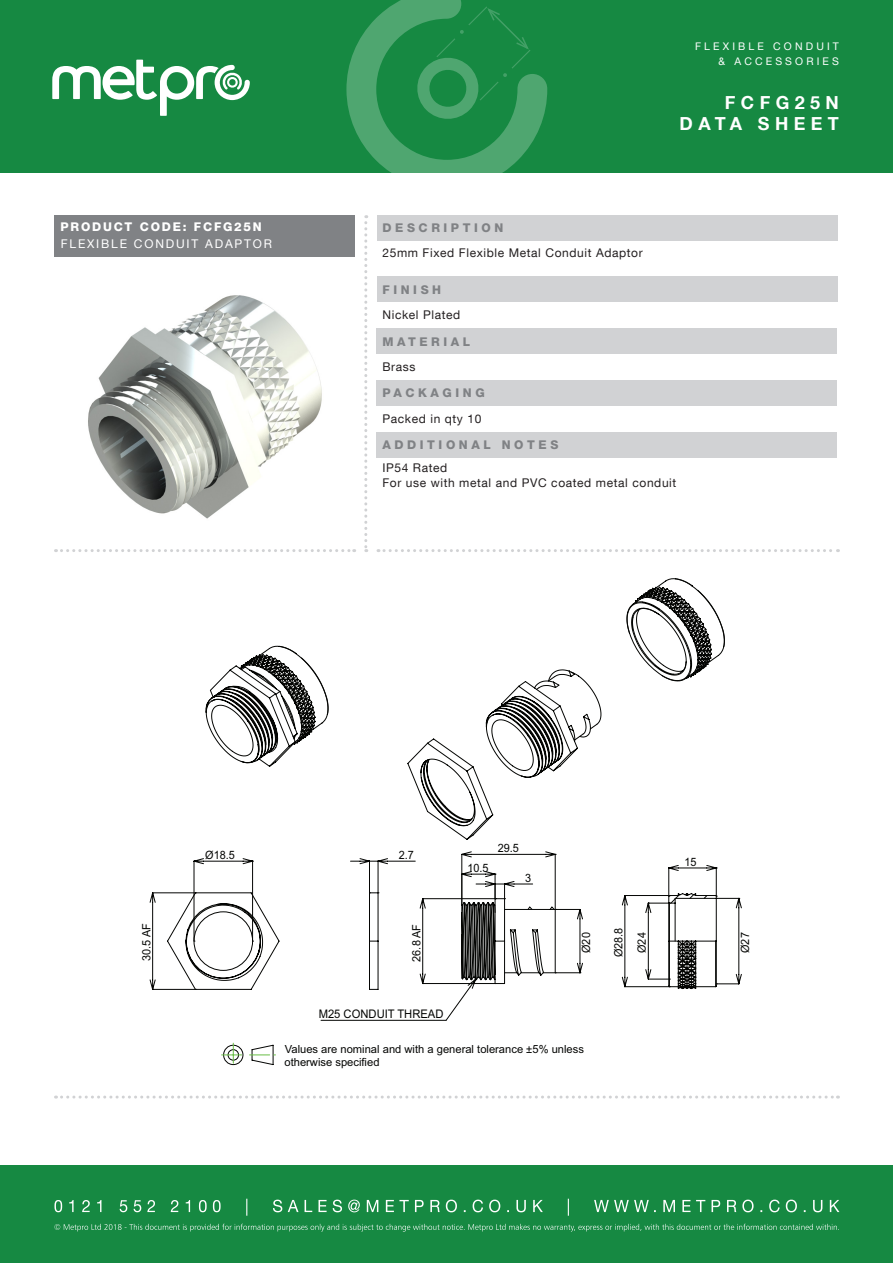
<style>
.page{position:relative;width:893px;height:1263px;background:#fff}
.page>*{position:absolute;margin:0;border:0;box-sizing:border-box;transform-origin:0 0}
.t1{font:700 18px "Helvetica Neue LT Com";letter-spacing:.3em;color:#fff}
.t2{font:12px "Helvetica Neue LT Com";letter-spacing:.05em;color:#231f20}
.t3{font:800 12px "Helvetica Neue LT Com";letter-spacing:.3em;color:#808285}
.t4{font:12px "Helvetica Neue LT Com";letter-spacing:.15em;color:#fff}
.t5{font:800 12px "Helvetica Neue LT Com";letter-spacing:.15em;color:#fff}
.t6{font:11.85px "Arial";color:#040503;scale:.95 1}
.t7{font:11.55px "Arial";color:#040503;scale:.95 1}
.t8{font:11.25px/13.4px "Arial";color:#040503}
.t9{font:10.5px "Helvetica Neue LT Com";letter-spacing:.3em;color:#fff}
</style>
<div class="page">
<div style="left:0;top:1165px;width:893px;height:98px;background:#168942"></div>
<svg style="left:54px;top:1224px;width:785px;height:7px"></svg>
<svg style="left:54px;top:1199px;width:785px;height:17px"></svg>
<div style="left:0;top:0;width:893px;height:172px;background:#168942"></div>
<svg style="left:52px;top:60px;width:198px;height:56px"></svg>
<svg style="left:364px;top:215px;width:3px;height:337px"></svg>
<svg style="left:56px;top:549px;width:299px;height:3px"></svg>
<svg style="left:378px;top:549px;width:460px;height:3px"></svg>
<svg style="left:56px;top:1095px;width:782px;height:3px"></svg>
<svg style="left:346px;top:0;width:201px;height:173px"></svg>
<div style="left:376px;top:215px;width:461px;height:25px;background:#d1d2d4"></div>
<div style="left:55px;top:215px;width:300px;height:41px;background:#808285"></div>
<div style="left:376px;top:277px;width:461px;height:25px;background:#d1d2d4"></div>
<div style="left:376px;top:329px;width:461px;height:25px;background:#d1d2d4"></div>
<div style="left:376px;top:381px;width:461px;height:25px;background:#d1d2d4"></div>
<div style="left:376px;top:432px;width:461px;height:26px;background:#d1d2d4"></div>
<img style="left:88px;top:295px;width:234px;height:224px">
<svg style="left:407px;top:578px;width:318px;height:262px"></svg>
<hr style="left:321px;top:1020px;width:125px;height:1px;background:#040503">
<svg style="left:205px;top:645px;width:124px;height:411px"></svg>
<svg style="left:149px;top:858px;width:105px;height:132px"></svg>
<svg style="left:350px;top:851px;width:392px;height:170px"></svg>
<svg style="left:222px;top:1043px;width:53px;height:23px"></svg>
<p class="t5" style="left:61px;top:220px;width:203px">PRODUCT CODE: FCFG25N</p>
<p class="t4" style="left:61px;top:236px;width:213px">FLEXIBLE CONDUIT ADAPTOR</p>
<p class="t9" style="left:695px;top:40px;width:145px">FLEXIBLE CONDUIT</p>
<p class="t9" style="left:718px;top:55px;width:122px">&amp; ACCESSORIES</p>
<p class="t1" style="left:725px;top:91px;width:116px">FCFG25N</p>
<p class="t1" style="left:680px;top:112px;width:161px">DATA SHEET</p>
<p class="t3" style="left:382px;top:221px;width:122px">DESCRIPTION</p>
<p class="t2" style="left:382px;top:245px;width:262px">25mm Fixed Flexible Metal Conduit Adaptor</p>
<p class="t3" style="left:382px;top:282px;width:60px">FINISH</p>
<p class="t2" style="left:382px;top:307px;width:79px">Nickel Plated</p>
<p class="t3" style="left:382px;top:334px;width:89px">MATERIAL</p>
<p class="t2" style="left:382px;top:359px;width:35px">Brass</p>
<p class="t3" style="left:382px;top:386px;width:104px">PACKAGING</p>
<p class="t2" style="left:382px;top:411px;width:101px">Packed in qty 10</p>
<p class="t3" style="left:382px;top:438px;width:178px">ADDITIONAL NOTES</p>
<p class="t2" style="left:382px;top:460px;width:66px">IP54 Rated</p>
<p class="t2" style="left:382px;top:475px;width:295px">For use with metal and PVC coated metal conduit</p>
<p class="t7" style="left:138px;top:961px;width:41px;rotate:-90deg">30.5 AF</p>
<p class="t7" style="left:205px;top:847px;width:33px">Ø18.5</p>
<p class="t7" style="left:399px;top:847px;width:17px">2.7</p>
<p class="t7" style="left:408px;top:961px;width:41px;rotate:-90deg">26.8 AF</p>
<p class="t7" style="left:467px;top:860px;width:24px">10.5</p>
<p class="t7" style="left:498px;top:840px;width:24px">29.5</p>
<p class="t7" style="left:525px;top:870px;width:8px">3</p>
<p class="t7" style="left:685px;top:854px;width:14px">15</p>
<p class="t7" style="left:578px;top:953px;width:23px;rotate:-90deg">Ø20</p>
<p class="t7" style="left:610px;top:957px;width:33px;rotate:-90deg">Ø28.8</p>
<p class="t7" style="left:634px;top:953px;width:23px;rotate:-90deg">Ø24</p>
<p class="t7" style="left:737px;top:953px;width:23px;rotate:-90deg">Ø27</p>
<p class="t6" style="left:319px;top:1005px;width:133px">M25 CONDUIT THREAD</p>
<p class="t8" style="left:284px;top:1042px;width:301px">Values are nominal and with a general tolerance ±5% unless otherwise specified</p>
</div>
